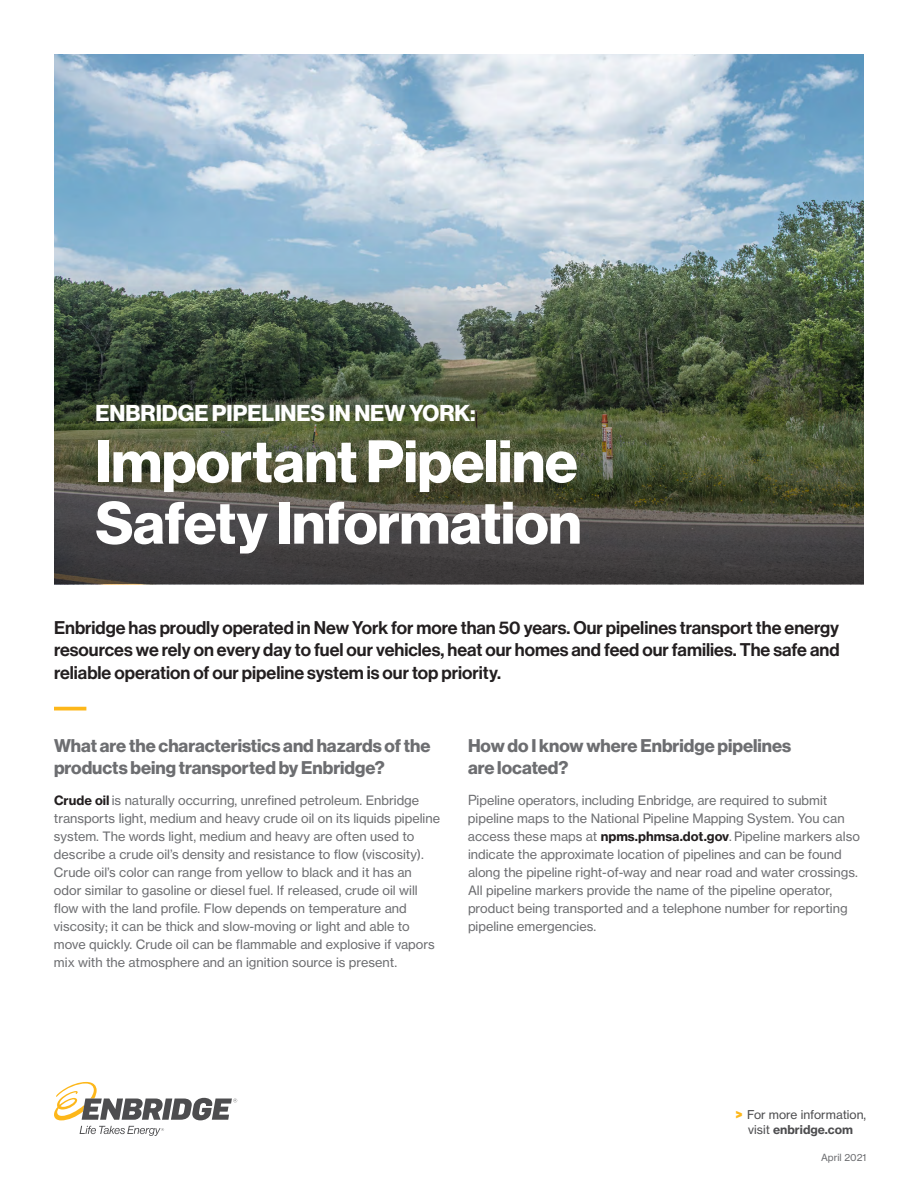
<style>
.page{position:relative;width:918px;height:1188px;background:#fff}
.page>*{position:absolute;margin:0;border:0;box-sizing:border-box;transform-origin:0 0}
.t1{font:58.5px/61.5px "N Haas Grotesk DS Std 75 Bd";letter-spacing:-.005em;color:#fff}
.t2{font:22.5px "N Haas Grotesk DS Std 75 Bd";color:#fff}
.t3{font:18px/22.5px "N Haas Grotesk DS Std 65 Md";color:#231f20;text-align:justify}
.t4{font:18px/21.6px "N Haas Grotesk DS Std 75 Bd";color:#6d6e71}
.t5{font:12.75px/18px "N Haas Grotesk TX Std 55 Rg";color:#6d6e71}
.t6{font:12px "N Haas Grotesk TX Std 55 Rg";color:#4d4d4f}
.t7{font:12px "N Haas Grotesk TX Std 75 Bd";color:#4d4d4f}
.t8{font:9.75px "N Haas Grotesk TX Std 55 Rg";color:#6d6e71}
.s1{font-family:"N Haas Grotesk TX Std 75 Bd";color:#231f20}
.s2{font-family:"N Haas Grotesk DS Std 55 Rg";font-size:14.25px}
.s3{font-family:"N Haas Grotesk DS Std 95 Blk";font-size:14.25px;color:#fdb71a}
.s4{font-family:"N Haas Grotesk TX Std 55 Rg"}
</style>
<div class="page">
<img style="left:54px;top:54px;width:810px;height:214px">
<svg style="left:54px;top:268px;width:810px;height:316px;background:#4e5645"></svg>
<hr style="left:54px;top:707px;width:32px;height:3px;background:#fdb71a">
<svg style="left:54px;top:1082px;width:183px;height:38px"></svg>
<svg style="left:80px;top:1126px;width:84px;height:10px"></svg>
<h2 class="t2" style="left:95px;top:400px;width:382px">ENBRIDGE PIPELINES IN NEW YORK:</h2>
<h1 class="t1" style="left:95px;top:432px;width:488px">Important Pipeline<br>Safety Information</h1>
<p class="t3" style="left:54px;top:617px;width:787px">Enbridge has proudly operated in New York for more than 50 years. Our pipelines transport the energy resources we rely on every day to fuel our vehicles, heat our homes and feed our families. The safe and reliable operation of our pipeline system is our top priority.</p>
<h3 class="t4" style="left:54px;top:735px;width:378px">What are the characteristics and hazards of the products being transported by Enbridge?</h3>
<p class="t5" style="left:54px;top:792px;width:388px"><span class="s1">Crude oil</span> is naturally occurring, unrefined petroleum. Enbridge transports light, medium and heavy crude oil on its liquids pipeline system. The words light, medium and heavy are often used to describe a crude oil’s density and resistance to flow (viscosity).<br>Crude oil’s color can range from yellow to black and it has an odor similar to gasoline or diesel fuel. If released, crude oil will flow with the land profile. Flow depends on temperature and viscosity; it can be thick and slow-moving or light and able to move quickly. Crude oil can be flammable and explosive if vapors mix with the atmosphere and an ignition source is present.</p>
<h3 class="t4" style="left:468px;top:735px;width:325px">How do I know where Enbridge pipelines are located?</h3>
<p class="t5" style="left:468px;top:792px;width:394px"><span class="s2">P</span>ipeline operators, including Enbridge, are required to submit pipeline maps to the National Pipeline Mapping System. You can access these maps at <span class="s1">npms.phmsa.dot.gov</span><span class="s2">.</span> Pipeline markers also indicate the approximate location of pipelines and can be found along the pipeline right-of-way and near road and water crossings.<br>All pipeline markers provide the name of the pipeline operator, product being transported and a telephone number for reporting pipeline emergencies.</p>
<p class="t6" style="left:735px;top:1107px;width:132px"><span class="s3">&gt;</span> For more information,</p>
<p class="t7" style="left:748px;top:1122px;width:106px"><span class="s4">visit</span> enbridge.com</p>
<p class="t8" style="left:821px;top:1151px;width:47px">April 2021</p>
</div>
